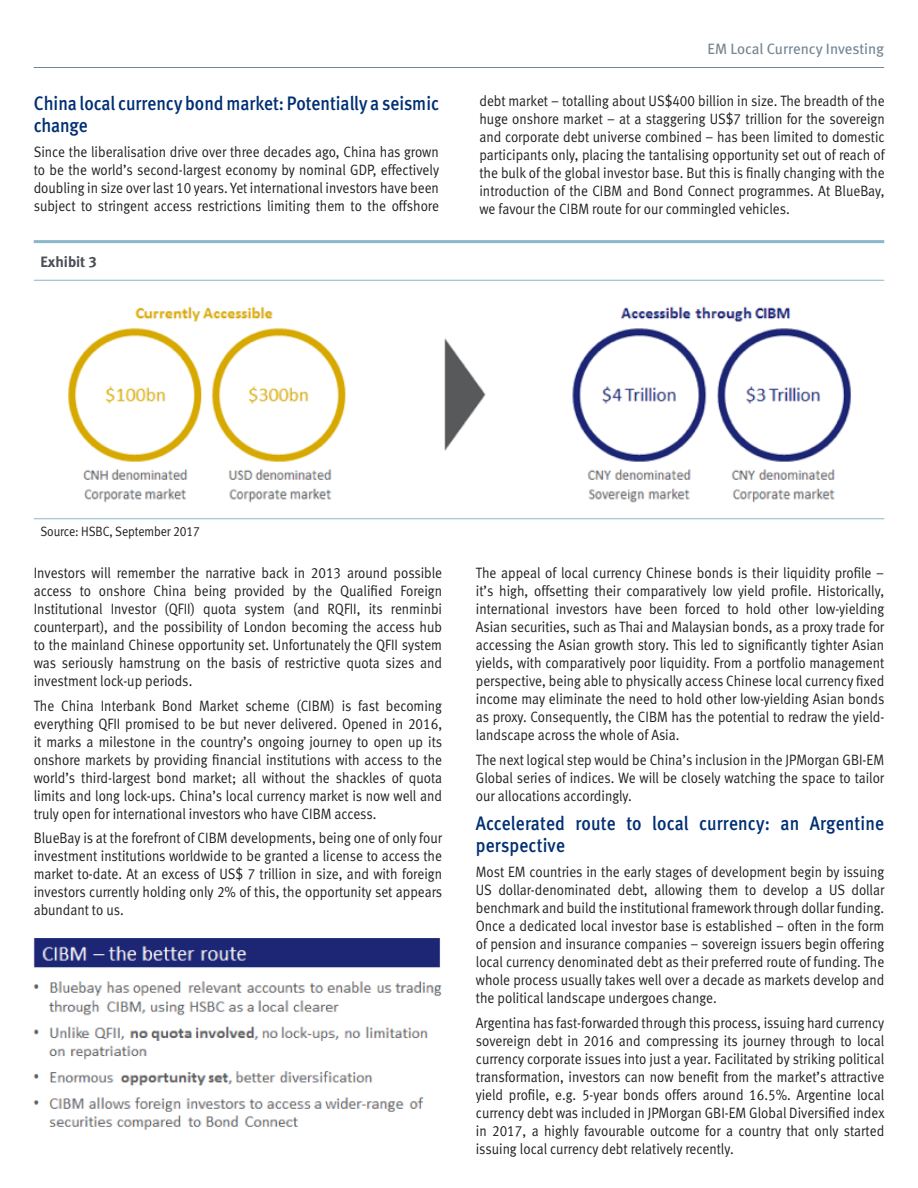
<style>
.page{position:relative;width:918px;height:1188px;background:#fff}
.page>*{position:absolute;margin:0;border:0;box-sizing:border-box;transform-origin:0 0}
.t1{font:19.5px/22.5px "Meta Medium LF";color:#002f73;scale:.9 1}
.t2{font:15px/18px "Meta Normal LF";color:#231f20;text-align:justify;scale:.9 1}
.t3{font:15px "Meta Book LF";color:#748593}
.t4{font:15px "Meta Bold LF";color:#4a4f55}
.t5{font:13.5px "Meta Normal LF";letter-spacing:-.01em;color:#231f20;scale:.9 1}
</style>
<div class="page">
<hr style="left:34px;top:67px;width:850px;height:1px;background:#748593">
<hr style="left:34px;top:240px;width:850px;height:3px;background:#89b8ca">
<hr style="left:34px;top:280px;width:850px;height:1px;background:#89b8ca">
<hr style="left:34px;top:518px;width:850px;height:1px;background:#89b8ca">
<img style="left:68px;top:306px;width:783px;height:197px">
<img style="left:33px;top:938px;width:409px;height:192px">
<p class="t1" style="left:34px;top:92px;width:452px">China local currency bond market: Potentially a seismic change</p>
<p class="t2" style="left:34px;top:143px;width:452px">Since the liberalisation drive over three decades ago, China has grown to be the world’s second-largest economy by nominal GDP, effectively doubling in size over last 10 years. Yet international investors have been subject to stringent access restrictions limiting them to the offshore</p>
<p class="t4" style="left:40px;top:253px;width:58px">Exhibit 3</p>
<p class="t3" style="left:708px;top:40px;width:178px">EM Local Currency Investing</p>
<p class="t2" style="left:479px;top:92px;width:452px">debt market – totalling about US$400 billion in size. The breadth of the huge onshore market – at a staggering US$7 trillion for the sovereign and corporate debt universe combined – has been limited to domestic participants only, placing the tantalising opportunity set out of reach of the bulk of the global investor base. But this is finally changing with the introduction of the CIBM and Bond Connect programmes. At BlueBay, we favour the CIBM route for our commingled vehicles.</p>
<p class="t5" style="left:40px;top:524px;width:179px">Source: HSBC, September 2017</p>
<p class="t2" style="left:34px;top:563px;width:455px">Investors will remember the narrative back in 2013 around possible access to onshore China being provided by the Qualified Foreign Institutional Investor (QFII) quota system (and RQFII, its renminbi counterpart), and the possibility of London becoming the access hub to the mainland Chinese opportunity set. Unfortunately the QFII system was seriously hamstrung on the basis of restrictive quota sizes and investment lock-up periods.</p>
<p class="t2" style="left:34px;top:696px;width:455px">The China Interbank Bond Market scheme (CIBM) is fast becoming everything QFII promised to be but never delivered. Opened in 2016, it marks a milestone in the country’s ongoing journey to open up its onshore markets by providing financial institutions with access to the world’s third-largest bond market; all without the shackles of quota limits and long lock-ups. China’s local currency market is now well and truly open for international investors who have CIBM access.</p>
<p class="t2" style="left:34px;top:829px;width:455px">BlueBay is at the forefront of CIBM developments, being one of only four investment institutions worldwide to be granted a license to access the market to-date. At an excess of US$ 7 trillion in size, and with foreign investors currently holding only 2% of this, the opportunity set appears abundant to us.</p>
<p class="t2" style="left:476px;top:563px;width:455px">The appeal of local currency Chinese bonds is their liquidity profile – it’s high, offsetting their comparatively low yield profile. Historically, international investors have been forced to hold other low-yielding Asian securities, such as Thai and Malaysian bonds, as a proxy trade for accessing the Asian growth story. This led to significantly tighter Asian yields, with comparatively poor liquidity. From a portfolio management perspective, being able to physically access Chinese local currency fixed income may eliminate the need to hold other low-yielding Asian bonds as proxy. Consequently, the CIBM has the potential to redraw the yield&shy;landscape across the whole of Asia.</p>
<p class="t2" style="left:476px;top:750px;width:455px">The next logical step would be China’s inclusion in the JPMorgan GBI-EM Global series of indices. We will be closely watching the space to tailor our allocations accordingly.</p>
<p class="t1" style="left:476px;top:812px;width:455px">Accelerated route to local currency: an Argentine perspective</p>
<p class="t2" style="left:476px;top:863px;width:455px">Most EM countries in the early stages of development begin by issuing US dollar-denominated debt, allowing them to develop a US dollar benchmark and build the institutional framework through dollar funding.<br>Once a dedicated local investor base is established – often in the form of pension and insurance companies – sovereign issuers begin offering local currency denominated debt as their preferred route of funding. The whole process usually takes well over a decade as markets develop and the political landscape undergoes change.</p>
<p class="t2" style="left:476px;top:1013px;width:456px">Argentina has fast-forwarded through this process, issuing hard currency sovereign debt in 2016 and compressing its journey through to local currency corporate issues into just a year. Facilitated by striking political transformation, investors can now benefit from the market’s attractive yield profile, e.g. 5-year bonds offers around 16.5%. Argentine local currency debt was included in JPMorgan GBI-EM Global Diversified index in 2017, a highly favourable outcome for a country that only started issuing local currency debt relatively recently.</p>
</div>
